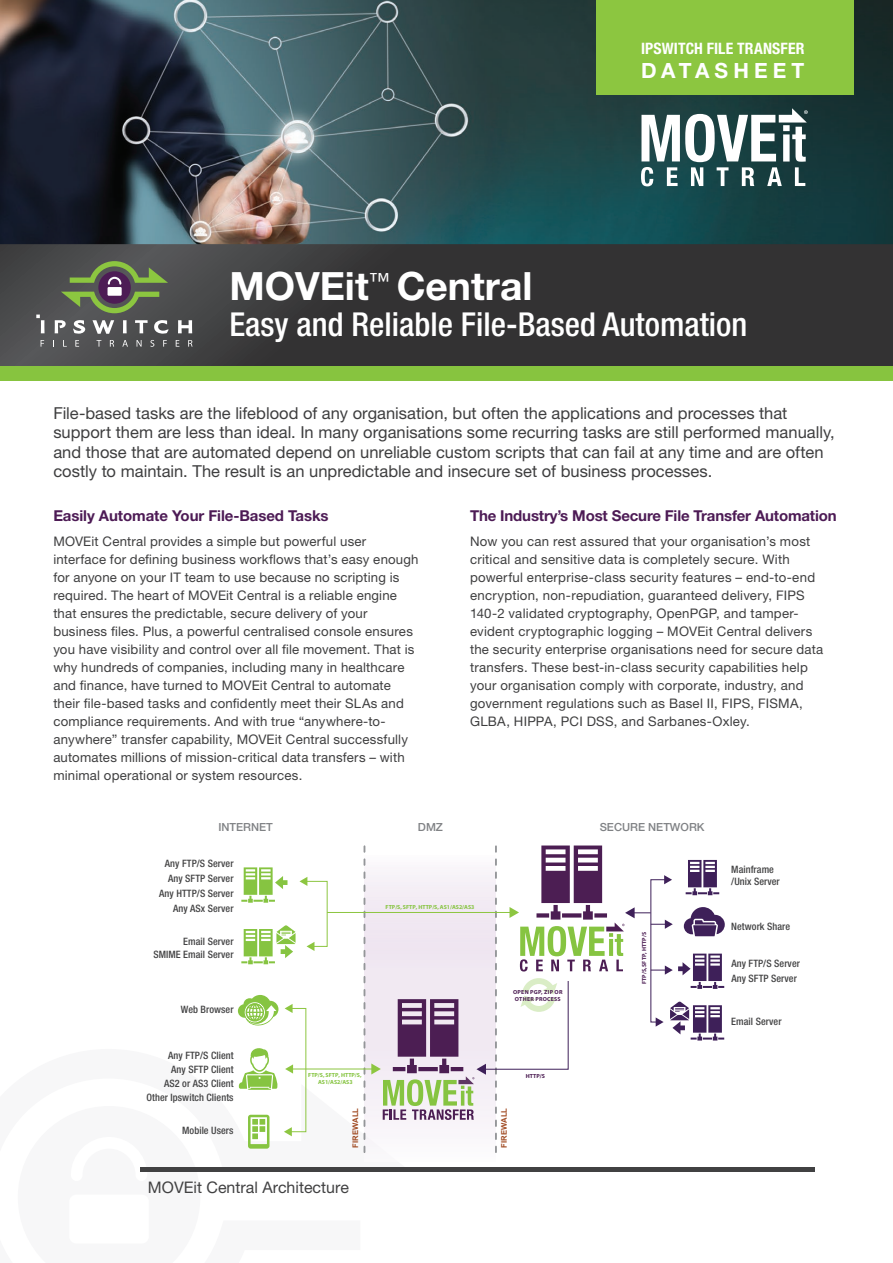
<style>
.page{position:relative;width:893px;height:1263px;background:#fff}
.page>*{position:absolute;margin:0;border:0;box-sizing:border-box;transform-origin:0 0}
.t1{font:700 39px "Helvetica Neue LT Std";color:#fff}
.t2{font:500 condensed 33px "Helvetica Neue LT Std";color:#fff}
.t3{font:700 21px "Helvetica Neue LT Std";letter-spacing:.24em;color:#fff}
.t4{font:16.5px/19.5px "Helvetica Neue LT Std";color:#3e3e3f}
.t5{font:15.9px "Helvetica Neue LT Std";color:#414142}
.t6{font:700 condensed 15.75px "Helvetica Neue LT Std";letter-spacing:.005em;color:#fff}
.t7{font:700 15px "Helvetica Neue LT Std";letter-spacing:-.01em;color:#4d1b55}
.t8{font:13.2px/18px "Helvetica Neue LT Std";letter-spacing:.015em;color:#3e3e3f}
.t9{font:500 11.25px "Helvetica Neue LT Std";color:#808285}
.t10{font:500 condensed 10.2px/15.1px "Helvetica Neue LT Std";letter-spacing:.005em;color:#424243;text-align:center}
.t11{font:700 7.65px "Arial";color:#a14b23}
.t12{font:700 5.85px/7.1px "Myriad Pro";color:#86c441;text-align:center}
.t13{font:700 5.85px/7.1px "Myriad Pro";letter-spacing:.035em;color:#4c1e53}
.t14{font:700 5.85px "Myriad Pro";letter-spacing:.01em;color:#4c1e53}
</style>
<div class="page">
<img style="left:0;top:0;width:893px;height:244px">
<svg style="left:0;top:244px;width:893px;height:122px;background:#383738"></svg>
<svg style="left:41px;top:340px;width:3px;height:7px"></svg>
<svg style="left:63px;top:340px;width:4px;height:7px"></svg>
<svg style="left:75px;top:340px;width:4px;height:7px"></svg>
<svg style="left:97px;top:340px;width:4px;height:7px"></svg>
<svg style="left:110px;top:340px;width:4px;height:7px"></svg>
<svg style="left:122px;top:340px;width:6px;height:7px"></svg>
<svg style="left:137px;top:340px;width:5px;height:7px"></svg>
<svg style="left:150px;top:340px;width:4px;height:7px"></svg>
<svg style="left:163px;top:340px;width:4px;height:7px"></svg>
<svg style="left:176px;top:340px;width:3px;height:7px"></svg>
<svg style="left:188px;top:340px;width:5px;height:7px"></svg>
<svg style="left:36px;top:261px;width:156px;height:73px;background:#63675d"></svg>
<div style="left:0;top:366px;width:893px;height:14px;background:#87c43f"></div>
<div style="left:596px;top:0;width:258px;height:94px;background:#8cc640"></div>
<svg style="left:641px;top:108px;width:167px;height:78px"></svg>
<svg style="left:365px;top:846px;width:6px;height:307px"></svg>
<hr style="left:292px;top:1068px;width:81px;height:1px;background:#8dc641">
<hr style="left:327px;top:912px;width:184px;height:1px;background:#8dc641">
<svg style="left:140px;top:846px;width:225px;height:322px"></svg>
<svg style="left:371px;top:845px;width:354px;height:308px"></svg>
<hr style="left:140px;top:1168px;width:675px;height:4px;background:#414142">
<p class="t6" style="left:641px;top:39px;width:165px">IPSWITCH FILE TRANSFER</p>
<h3 class="t3" style="left:641px;top:58px;width:165px">DATASHEET</h3>
<p class="t6" style="left:641px;top:64px;width:165px">IPSWITCH FILE TRANSFER</p>
<p class="t1" style="left:229px;top:262px;width:305px">MOVEit<sup>™</sup> Central</p>
<p class="t2" style="left:229px;top:305px;width:519px">Easy and Reliable File-Based Automation</p>
<p class="t4" style="left:53px;top:403px;width:783px">File-based tasks are the lifeblood of any organisation, but often the applications and processes that support them are less than ideal. In many organisations some recurring tasks are still performed manually, and those that are automated depend on unreliable custom scripts that can fail at any time and are often costly to maintain. The result is an unpredictable and insecure set of business processes.</p>
<p class="t7" style="left:53px;top:507px;width:277px">Easily Automate Your File-Based Tasks</p>
<p class="t8" style="left:53px;top:532px;width:367px">MOVEit Central provides a simple but powerful user interface for defining business workflows that’s easy enough for anyone on your IT team to use because no scripting is required. The heart of MOVEit Central is a reliable engine that ensures the predictable, secure delivery of your business files. Plus, a powerful centralised console ensures you have visibility and control over all file movement. That is why hundreds of companies, including many in healthcare and finance, have turned to MOVEit Central to automate their file-based tasks and confidently meet their SLAs and compliance requirements. And with true “anywhere-to&shy;anywhere” transfer capability, MOVEit Central successfully automates millions of mission-critical data transfers – with minimal operational or system resources.</p>
<p class="t7" style="left:470px;top:507px;width:368px">The Industry’s Most Secure File Transfer Automation</p>
<p class="t8" style="left:470px;top:532px;width:355px">Now you can rest assured that your organisation’s most critical and sensitive data is completely secure. With powerful enterprise-class security features – end-to-end encryption, non-repudiation, guaranteed delivery, FIPS 140-2 validated cryptography, OpenPGP, and tamper&shy;evident cryptographic logging – MOVEit Central delivers the security enterprise organisations need for secure data transfers. These best-in-class security capabilities help your organisation comply with corporate, industry, and government regulations such as Basel II, FIPS, FISMA, GLBA, HIPPA, PCI DSS, and Sarbanes-Oxley.</p>
<p class="t9" style="left:218px;top:820px;width:56px">INTERNET</p>
<p class="t9" style="left:418px;top:820px;width:27px">DMZ</p>
<p class="t9" style="left:600px;top:820px;width:106px">SECURE NETWORK</p>
<p class="t10" style="left:165px;top:856px;width:70px">Any FTP/S Server<br>Any SFTP Server</p>
<p class="t10" style="left:159px;top:886px;width:76px;text-align:right">Any HTTP/S Server<br>Any ASx Server</p>
<p class="t10" style="left:153px;top:934px;width:82px;line-height:13.5px;text-align:right">Email Server<br>SMIME Email Server</p>
<p class="t10" style="left:181px;top:1002px;width:54px">Web Browser</p>
<p class="t10" style="left:168px;top:1048px;width:67px;line-height:14px">Any FTP/S Client<br>Any SFTP Client</p>
<p class="t10" style="left:147px;top:1089px;width:89px">Other Ipswitch Clients</p>
<p class="t10" style="left:164px;top:1075px;width:71px">AS2 or AS3 Client</p>
<p class="t10" style="left:182px;top:1122px;width:53px">Mobile Users</p>
<p class="t12" style="left:386px;top:904px;width:90px">FTP/S, SFTP, HTTP/S, AS1/AS2/AS3</p>
<p class="t12" style="left:308px;top:1071px;width:55px">FTP/S, SFTP, HTTP/S,<br>AS1/AS2/AS3</p>
<p class="t13" style="left:513px;top:988px;width:51px">OPEN PGP, ZIP OR<br>OTHER PROCESS</p>
<p class="t13" style="left:526px;top:1073px;width:21px">HTTP/S</p>
<p class="t11" style="left:351px;top:1148px;width:41px;rotate:-90deg">FIREWALL</p>
<p class="t11" style="left:500px;top:1148px;width:41px;rotate:-90deg">FIREWALL</p>
<p class="t5" style="left:148px;top:1178px;width:202px">MOVEit Central Architecture</p>
<p class="t14" style="left:641px;top:984px;width:53px;rotate:-90deg">FTP/S, SFTP, HTTP/S</p>
<p class="t10" style="left:731px;top:863px;width:50px;line-height:12.1px;text-align:left">Mainframe /Unix Server</p>
<p class="t10" style="left:731px;top:918px;width:61px">Network Share</p>
<p class="t10" style="left:731px;top:956px;width:70px;line-height:14.5px;text-align:left">Any FTP/S Server<br>Any SFTP Server</p>
<p class="t10" style="left:731px;top:1013px;width:52px">Email Server</p>
</div>
